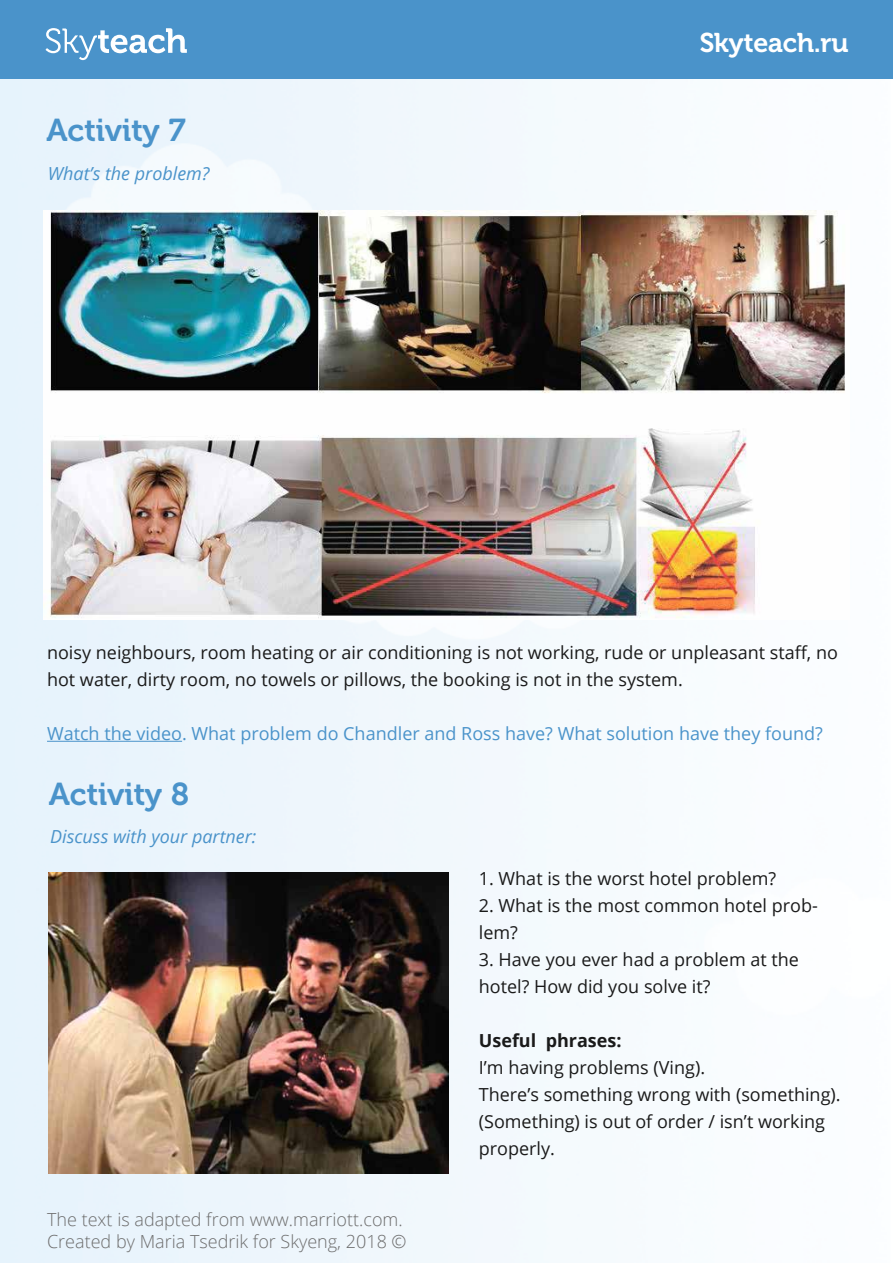
<style>
.page{position:relative;width:893px;height:1263px;background:#fff}
.page>*{position:absolute;margin:0;border:0;box-sizing:border-box;transform-origin:0 0}
.t1{font:31.5px "Museo Cyrl 700";color:#4a93ca}
.t2{font:27px "Museo Cyrl 700";color:#fff}
.t3{font:18px/27px "Open Sans";color:#1a1a1a}
.t4{font:300 18px/21.6px "Open Sans";color:#6d6d6d}
.t5{font:18px "Open Sans";color:#4a93ca}
.t6{font:italic 18px "Open Sans";color:#4a93ca}
.t7{font:700 18px "Open Sans";color:#1a1a1a}
</style>
<div class="page">
<img style="left:0;top:79px;width:816px;height:1184px">
<div style="left:0;top:0;width:893px;height:79px;background:#4a93ca"></div>
<svg style="left:46px;top:28px;width:141px;height:32px"></svg>
<hr style="left:47px;top:741px;width:135px;height:1px;background:#4a93ca">
<img style="left:44px;top:211px;width:801px;height:409px">
<img style="left:48px;top:873px;width:401px;height:300px">
<h1 class="t1" style="left:46px;top:113px;width:141px">Activity 7</h1>
<p class="t6" style="left:48px;top:161px;width:163px">What’s the problem?</p>
<h2 class="t2" style="left:700px;top:28px;width:150px">Skyteach.ru</h2>
<p class="t3" style="left:47px;top:638px;width:792px">noisy neighbours, room heating or air conditioning is not working, rude or unpleasant staff, no hot water, dirty room, no towels or pillows, the booking is not in the system.</p>
<p class="t5" style="left:47px;top:721px;width:777px">Watch the video. What problem do Chandler and Ross have? What solution have they found?</p>
<h1 class="t1" style="left:49px;top:776px;width:142px">Activity 8</h1>
<p class="t6" style="left:50px;top:824px;width:208px">Discuss with your partner:</p>
<p class="t3" style="left:479px;top:864px;width:299px">1. What is the worst hotel problem?</p>
<p class="t3" style="left:479px;top:891px;width:340px">2. What is the most common hotel prob&shy;lem?</p>
<p class="t3" style="left:479px;top:945px;width:322px">3. Have you ever had a problem at the hotel? How did you solve it?</p>
<p class="t7" style="left:479px;top:1027px;width:144px">Useful phrases:</p>
<p class="t3" style="left:479px;top:1053px;width:363px">I’m having problems (Ving).<br>There’s something wrong with (something). (Something) is out of order / isn’t working properly.</p>
<p class="t4" style="left:47px;top:1208px;width:361px">The text is adapted from www.marriott.com.<br>Created by Maria Tsedrik for Skyeng, 2018 ©</p>
</div>
